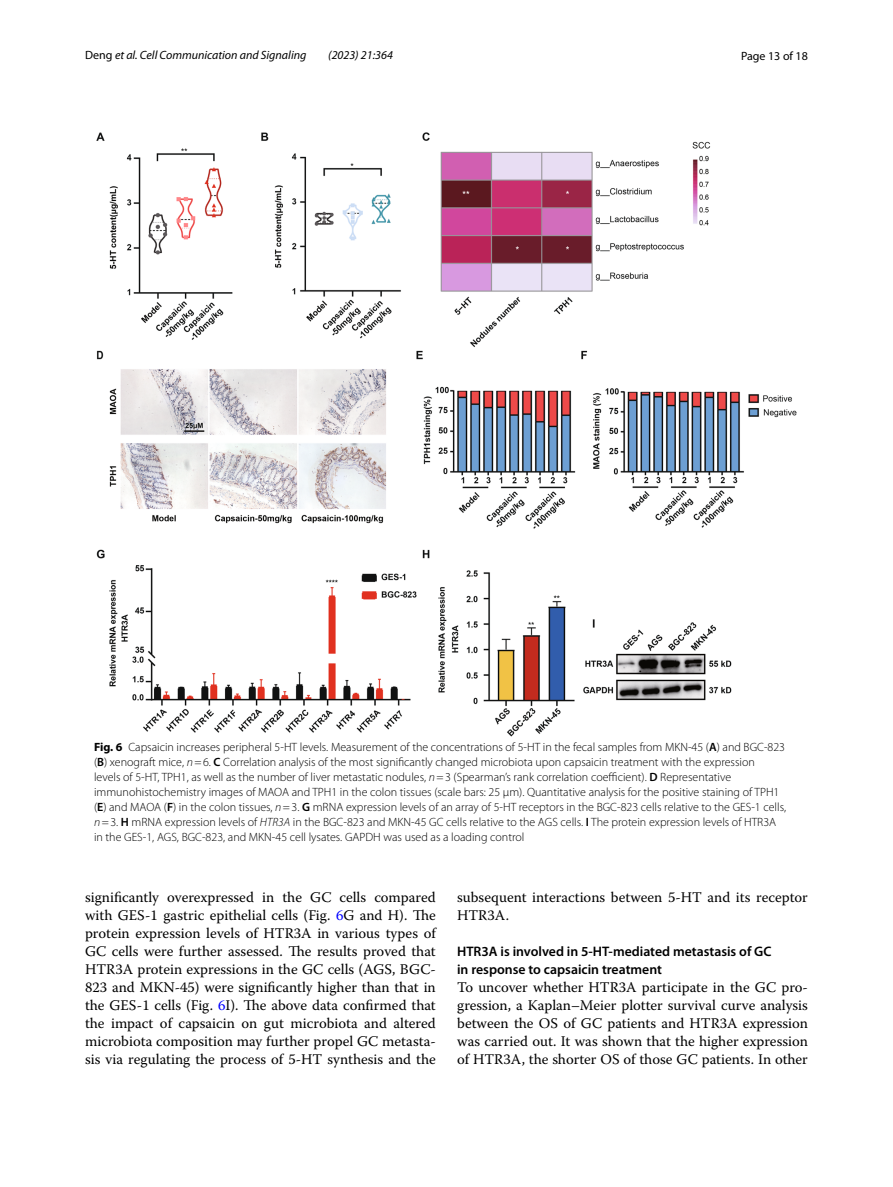
<style>
.page{position:relative;width:893px;height:1187px;background:#fff}
.page>*{position:absolute;margin:0;border:0;box-sizing:border-box;transform-origin:0 0}
.t1{font:14.7px/18px "Warnock Pro";color:#000;text-align:justify}
.t2{font:600 13.8px/18px "Myriad Pro";color:#000}
.t3{font:300 12px/15px "Myriad Pro";color:#000}
.t4{font:italic 12px "Myriad Pro";color:#000}
.t5{font:12px "Myriad Pro";color:#000}
.s1{font-style:normal}
.s2{font-weight:700}
.s3{font-weight:600}
.s4{font-style:italic}
.s5{color:#00f}
</style>
<div class="page">
<img style="left:96px;top:133px;width:701px;height:603px">
<p class="t4" style="left:85px;top:48px;width:223px"><span class="s1">Deng</span> et al. Cell Communication and Signaling</p>
<p class="t4" style="left:328px;top:48px;width:66px">(2023) 21:364</p>
<p class="t5" style="left:741px;top:48px;width:68px">Page 13 of 18</p>
<p class="t3" style="left:94px;top:740px;width:694px"><span class="s2">Fig. 6</span> Capsaicin increases peripheral 5-HT levels. Measurement of the concentrations of 5-HT in the fecal samples from MKN-45 (<span class="s3">A</span>) and BGC-823 (<span class="s3">B</span>) xenograft mice, <span class="s4">n</span>=6. <span class="s3">C</span> Correlation analysis of the most significantly changed microbiota upon capsaicin treatment with the expression<br>levels of 5-HT, TPH1, as well as the number of liver metastatic nodules, <span class="s4">n</span>=3 (Spearman’s rank correlation coefficient). <span class="s3">D</span> Representative immunohistochemistry images of MAOA and TPH1 in the colon tissues (scale bars: 25 μm). Quantitative analysis for the positive staining of TPH1 (<span class="s3">E</span>) and MAOA (<span class="s3">F</span>) in the colon tissues, <span class="s4">n</span>=3. <span class="s3">G</span> mRNA expression levels of an array of 5-HT receptors in the BGC-823 cells relative to the GES-1 cells, <span class="s4">n</span>=3. <span class="s3">H</span> mRNA expression levels of <span class="s4">HTR3A</span> in the BGC-823 and MKN-45 GC cells relative to the AGS cells. <span class="s3">I</span> The protein expression levels of HTR3A in the GES-1, AGS, BGC-823, and MKN-45 cell lysates. GAPDH was used as a loading control</p>
<p class="t1" style="left:85px;top:887px;width:352px">significantly overexpressed in the GC cells compared with GES-1 gastric epithelial cells (Fig. <span class="s5">6</span>G and H). The protein expression levels of HTR3A in various types of GC cells were further assessed. The results proved that HTR3A protein expressions in the GC cells (AGS, BGC-823 and MKN-45) were significantly higher than that in the GES-1 cells (Fig. <span class="s5">6</span>I). The above data confirmed that the impact of capsaicin on gut microbiota and altered microbiota composition may further propel GC metasta&shy;sis via regulating the process of 5-HT synthesis and the</p>
<p class="t1" style="left:457px;top:887px;width:352px">subsequent interactions between 5-HT and its receptor<br>HTR3A.</p>
<p class="t2" style="left:457px;top:941px;width:316px">HTR3A is involved in 5‑HT‑mediated metastasis of GC in response to capsaicin treatment</p>
<p class="t1" style="left:457px;top:977px;width:352px">To uncover whether HTR3A participate in the GC pro&shy;gression, a Kaplan–Meier plotter survival curve analysis between the OS of GC patients and HTR3A expression was carried out. It was shown that the higher expression of HTR3A, the shorter OS of those GC patients. In other</p>
</div>
